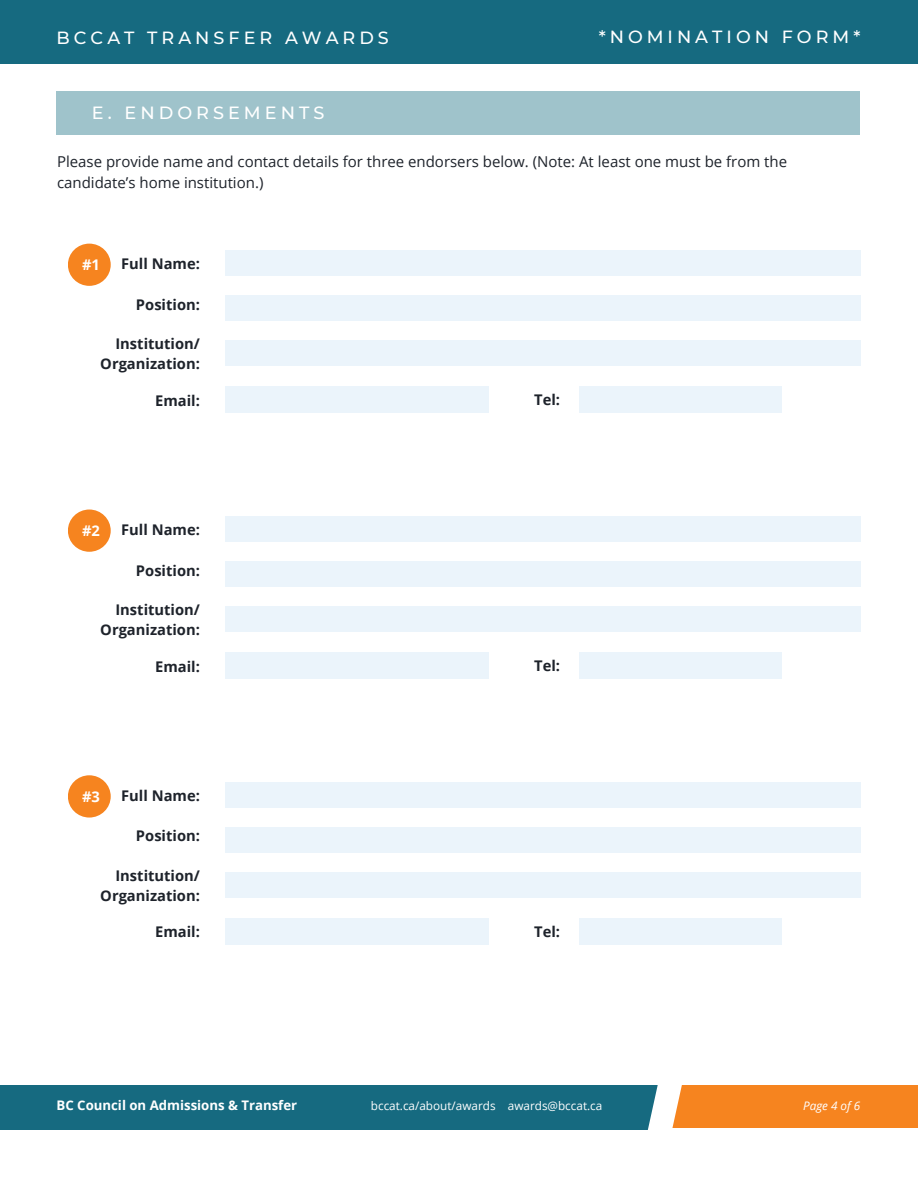
<style>
.page{position:relative;width:918px;height:1188px;background:#fff}
.page>*{position:absolute;margin:0;border:0;box-sizing:border-box;transform-origin:0 0}
.t1{font:500 17.7px "Montserrat";letter-spacing:.23em;color:#fff}
.t2{font:500 17.55px "Montserrat";letter-spacing:.225em;color:#fff}
.t3{font:15px/21.3px "Open Sans";color:#1e232b}
.t4{font:700 14.7px/20px "Open Sans";color:#1e232b;text-align:right}
.t5{font:700 14.7px "Open Sans";color:#fff}
.t6{font:700 13.2px "Open Sans";color:#fff}
.t7{font:11.7px "Open Sans";color:#fff}
.t8{font:italic 11.7px "Open Sans";color:#fff}
</style>
<div class="page">
<div style="left:57px;top:92px;width:803px;height:43px;background:#9fc3cb"></div>
<div style="left:225px;top:517px;width:635px;height:25px;background:#ebf4fb"></div>
<div style="left:225px;top:607px;width:635px;height:25px;background:#ebf4fb"></div>
<div style="left:225px;top:652px;width:264px;height:27px;background:#ebf4fb"></div>
<div style="left:579px;top:652px;width:203px;height:27px;background:#ebf4fb"></div>
<div style="left:225px;top:562px;width:635px;height:25px;background:#ebf4fb"></div>
<div style="left:68px;top:510px;width:43px;height:42px;background:#f6841f;border-radius:50%"></div>
<div style="left:225px;top:251px;width:635px;height:25px;background:#ebf4fb"></div>
<div style="left:225px;top:341px;width:635px;height:25px;background:#ebf4fb"></div>
<div style="left:225px;top:386px;width:264px;height:27px;background:#ebf4fb"></div>
<div style="left:579px;top:386px;width:203px;height:27px;background:#ebf4fb"></div>
<div style="left:225px;top:296px;width:635px;height:25px;background:#ebf4fb"></div>
<div style="left:68px;top:244px;width:43px;height:42px;background:#f6841f;border-radius:50%"></div>
<div style="left:225px;top:782px;width:635px;height:26px;background:#ebf4fb"></div>
<div style="left:225px;top:873px;width:635px;height:25px;background:#ebf4fb"></div>
<div style="left:225px;top:918px;width:264px;height:26px;background:#ebf4fb"></div>
<div style="left:579px;top:918px;width:203px;height:26px;background:#ebf4fb"></div>
<div style="left:225px;top:827px;width:635px;height:26px;background:#ebf4fb"></div>
<div style="left:68px;top:775px;width:43px;height:43px;background:#f6841f;border-radius:50%"></div>
<div style="left:0;top:1085px;width:663px;height:44px;background:#166a80"></div>
<div style="left:660px;top:1085px;width:258px;height:43px;background:#f6841f"></div>
<svg style="left:631px;top:1085px;width:51px;height:45px"></svg>
<div style="left:0;top:0;width:918px;height:64px;background:#166a80"></div>
<h4 class="t2" style="left:57px;top:27px;width:334px">BCCAT TRANSFER AWARDS</h4>
<p class="t2" style="left:599px;top:26px;width:263px">*NOMINATION FORM*</p>
<h1 class="t1" style="left:92px;top:102px;width:234px">E. ENDORSEMENTS</h1>
<p class="t3" style="left:57px;top:150px;width:732px">Please provide name and contact details for three endorsers below. (Note: At least one must be from the candidate’s home institution.)</p>
<h2 class="t4" style="left:121px;top:253px;width:80px">Full Name:</h2>
<h2 class="t4" style="left:136px;top:294px;width:66px">Position:</h2>
<h2 class="t4" style="left:100px;top:333px;width:101px">Institution/<br>Organization:</h2>
<h2 class="t4" style="left:155px;top:390px;width:46px">Email:</h2>
<h2 class="t4" style="left:534px;top:389px;width:27px">Tel:</h2>
<h2 class="t5" style="left:82px;top:255px;width:19px">#1</h2>
<h1 class="t4" style="left:121px;top:519px;width:80px">Full Name:</h1>
<h3 class="t4" style="left:136px;top:560px;width:66px">Position:</h3>
<h2 class="t4" style="left:100px;top:599px;width:101px">Institution/<br>Organization:</h2>
<h2 class="t4" style="left:155px;top:656px;width:46px">Email:</h2>
<h2 class="t4" style="left:534px;top:655px;width:27px">Tel:</h2>
<h2 class="t5" style="left:82px;top:520px;width:19px">#2</h2>
<h2 class="t4" style="left:121px;top:785px;width:80px">Full Name:</h2>
<h2 class="t4" style="left:136px;top:826px;width:66px">Position:</h2>
<h2 class="t4" style="left:100px;top:865px;width:101px">Institution/<br>Organization:</h2>
<h2 class="t4" style="left:155px;top:922px;width:46px">Email:</h2>
<h2 class="t4" style="left:534px;top:921px;width:27px">Tel:</h2>
<h1 class="t5" style="left:82px;top:786px;width:19px">#3</h1>
<h2 class="t6" style="left:57px;top:1096px;width:242px">BC Council on Admissions &amp; Transfer</h2>
<h2 class="t7" style="left:371px;top:1098px;width:233px">bccat.ca/about/awards awards@bccat.ca</h2>
<h2 class="t8" style="left:803px;top:1098px;width:59px">Page 4 of 6</h2>
</div>
